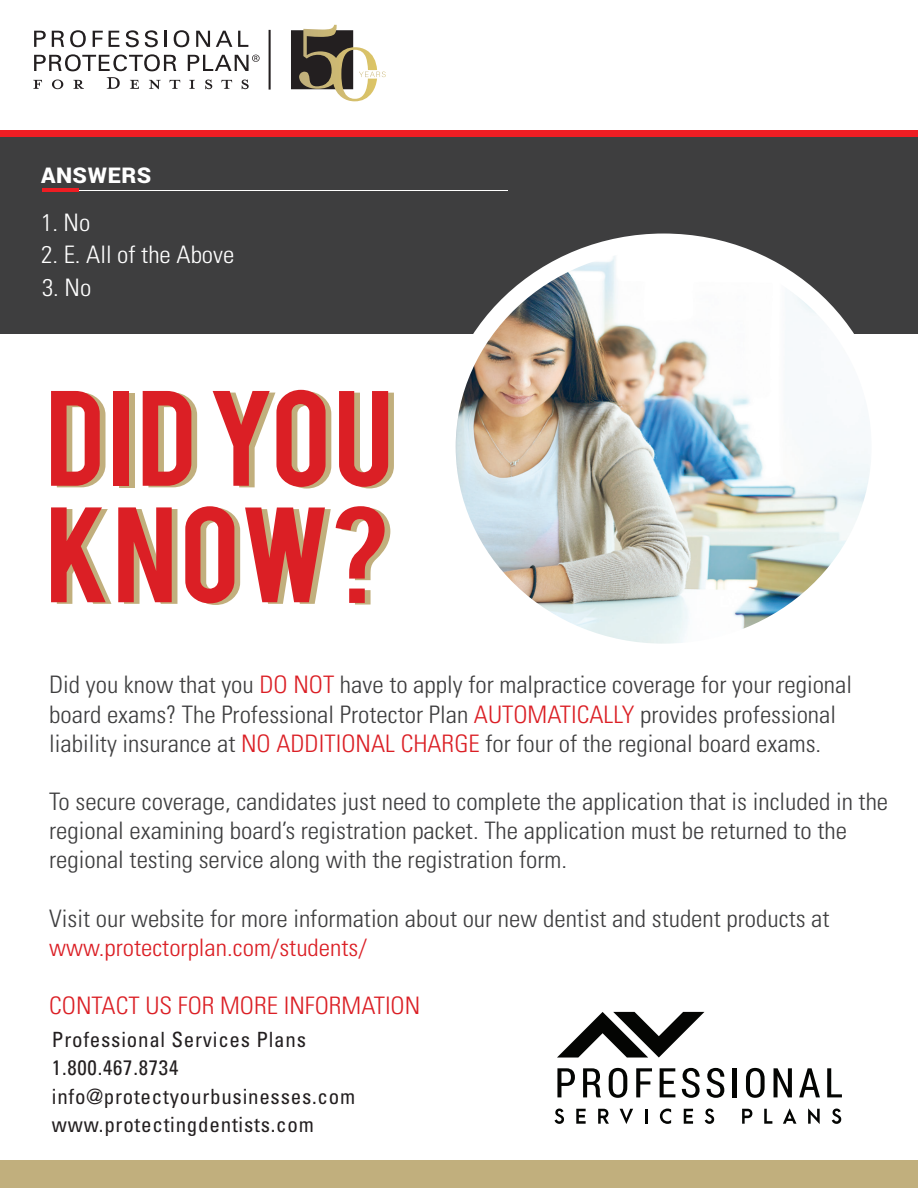
<style>
.page{position:relative;width:918px;height:1188px;background:#fff}
.page>*{position:absolute;margin:0;border:0;box-sizing:border-box;transform-origin:0 0}
.t1{font:106.5px/116.4px "Bebas";letter-spacing:.025em;color:#db1f25;scale:1.08 1}
.t2{font:300 condensed 24.15px/29.1px "Univers LT Std";color:#3e3e3f;scale:1.05 1}
.t3{font:300 condensed 24.15px "Univers LT Std";color:#db1f25;scale:1.05 1}
.t4{font:300 condensed 24.15px "Univers LT Std";color:#fff;scale:1.05 1}
.t5{font:900 21.75px "Roboto";letter-spacing:.02em;color:#fff;scale:1.05 1}
.t6{font:condensed 21px/28.5px "Univers LT Std";letter-spacing:.035em;color:#231f20}
.s1{color:#db1f25}
</style>
<div class="page">
<div style="left:0;top:137px;width:918px;height:197px;background:#3e3e3f"></div>
<hr style="left:42px;top:190px;width:465px;height:1px;background:#fff">
<hr style="left:42px;top:188px;width:36px;height:4px;background:#ee1d23">
<div style="left:0;top:130px;width:918px;height:7px;background:#ee1d23"></div>
<svg style="left:269px;top:30px;width:2px;height:60px"></svg>
<svg style="left:34px;top:31px;width:12px;height:16px"></svg>
<svg style="left:52px;top:31px;width:12px;height:16px"></svg>
<svg style="left:70px;top:30px;width:16px;height:17px"></svg>
<svg style="left:93px;top:31px;width:10px;height:16px"></svg>
<svg style="left:109px;top:31px;width:10px;height:16px"></svg>
<svg style="left:126px;top:30px;width:13px;height:17px"></svg>
<svg style="left:145px;top:30px;width:13px;height:17px"></svg>
<svg style="left:165px;top:31px;width:2px;height:16px"></svg>
<svg style="left:174px;top:30px;width:15px;height:17px"></svg>
<svg style="left:196px;top:31px;width:14px;height:16px"></svg>
<svg style="left:216px;top:31px;width:16px;height:16px"></svg>
<svg style="left:238px;top:31px;width:10px;height:16px"></svg>
<svg style="left:34px;top:54px;width:142px;height:17px"></svg>
<svg style="left:188px;top:55px;width:72px;height:16px"></svg>
<svg style="left:33px;top:80px;width:9px;height:9px"></svg>
<svg style="left:52px;top:80px;width:11px;height:9px"></svg>
<svg style="left:73px;top:80px;width:11px;height:9px"></svg>
<svg style="left:107px;top:77px;width:13px;height:12px"></svg>
<svg style="left:130px;top:80px;width:9px;height:9px"></svg>
<svg style="left:149px;top:80px;width:12px;height:9px"></svg>
<svg style="left:169px;top:80px;width:11px;height:9px"></svg>
<svg style="left:189px;top:80px;width:6px;height:9px"></svg>
<svg style="left:205px;top:80px;width:7px;height:9px"></svg>
<svg style="left:221px;top:80px;width:11px;height:9px"></svg>
<svg style="left:242px;top:80px;width:7px;height:9px"></svg>
<svg style="left:291px;top:25px;width:95px;height:76px"></svg>
<div style="left:0;top:1160px;width:918px;height:28px;background:#c1af7d"></div>
<img style="left:456px;top:242px;width:415px;height:401px">
<div style="left:439px;top:234px;width:449px;height:426px;border:16px solid #fff;border-radius:50%"></div>
<svg style="left:557px;top:1012px;width:147px;height:46px"></svg>
<svg style="left:557px;top:1068px;width:18px;height:29px"></svg>
<svg style="left:583px;top:1068px;width:18px;height:29px"></svg>
<svg style="left:609px;top:1068px;width:18px;height:30px"></svg>
<svg style="left:636px;top:1068px;width:16px;height:29px"></svg>
<svg style="left:660px;top:1068px;width:15px;height:29px"></svg>
<svg style="left:682px;top:1068px;width:18px;height:30px"></svg>
<svg style="left:707px;top:1068px;width:17px;height:30px"></svg>
<hr style="left:733px;top:1068px;width:4px;height:29px;background:#040503">
<svg style="left:746px;top:1068px;width:19px;height:30px"></svg>
<svg style="left:774px;top:1068px;width:18px;height:29px"></svg>
<svg style="left:799px;top:1068px;width:21px;height:29px"></svg>
<svg style="left:827px;top:1068px;width:15px;height:29px"></svg>
<svg style="left:555px;top:1109px;width:9px;height:15px"></svg>
<svg style="left:576px;top:1109px;width:10px;height:15px"></svg>
<svg style="left:598px;top:1109px;width:11px;height:15px"></svg>
<svg style="left:620px;top:1109px;width:13px;height:15px"></svg>
<svg style="left:645px;top:1109px;width:2px;height:15px"></svg>
<svg style="left:660px;top:1109px;width:11px;height:15px"></svg>
<svg style="left:684px;top:1109px;width:9px;height:15px"></svg>
<svg style="left:705px;top:1109px;width:9px;height:15px"></svg>
<svg style="left:742px;top:1109px;width:10px;height:15px"></svg>
<svg style="left:764px;top:1109px;width:8px;height:15px"></svg>
<svg style="left:783px;top:1108px;width:13px;height:16px"></svg>
<svg style="left:808px;top:1108px;width:12px;height:16px"></svg>
<svg style="left:832px;top:1109px;width:9px;height:15px"></svg>
<p class="t5" style="left:41px;top:159px;width:106px">ANSWERS</p>
<p class="t4" style="left:41px;top:208px;width:49px">1. No</p>
<p class="t4" style="left:41px;top:240px;width:186px">2. E. All of the Above</p>
<p class="t4" style="left:42px;top:273px;width:49px">3. No</p>
<h1 class="t1" style="left:46px;top:373px;width:324px">DID YOU<br>KNOW?</h1>
<p class="t2" style="left:49px;top:670px;width:766px">Did you know that you <span class="s1">DO NOT</span> have to apply for malpractice coverage for your regional board exams? The Professional Protector Plan <span class="s1">AUTOMATICALLY</span> provides professional liability insurance at <span class="s1">NO ADDITIONAL CHARGE</span> for four of the regional board exams.</p>
<p class="t2" style="left:49px;top:787px;width:801px">To secure coverage, candidates just need to complete the application that is included in the regional examining board’s registration packet. The application must be returned to the regional testing service along with the registration form.</p>
<p class="t2" style="left:49px;top:904px;width:745px">Visit our website for more information about our new dentist and student products at</p>
<p class="t3" style="left:49px;top:933px;width:304px">www.protectorplan.com/students/</p>
<p class="t3" style="left:49px;top:991px;width:355px">CONTACT US FOR MORE INFORMATION</p>
<p class="t6" style="left:52px;top:1025px;width:305px">Professional Services Plans<br>1.800.467.8734 info@protectyourbusinesses.com www.protectingdentists.com</p>
</div>
